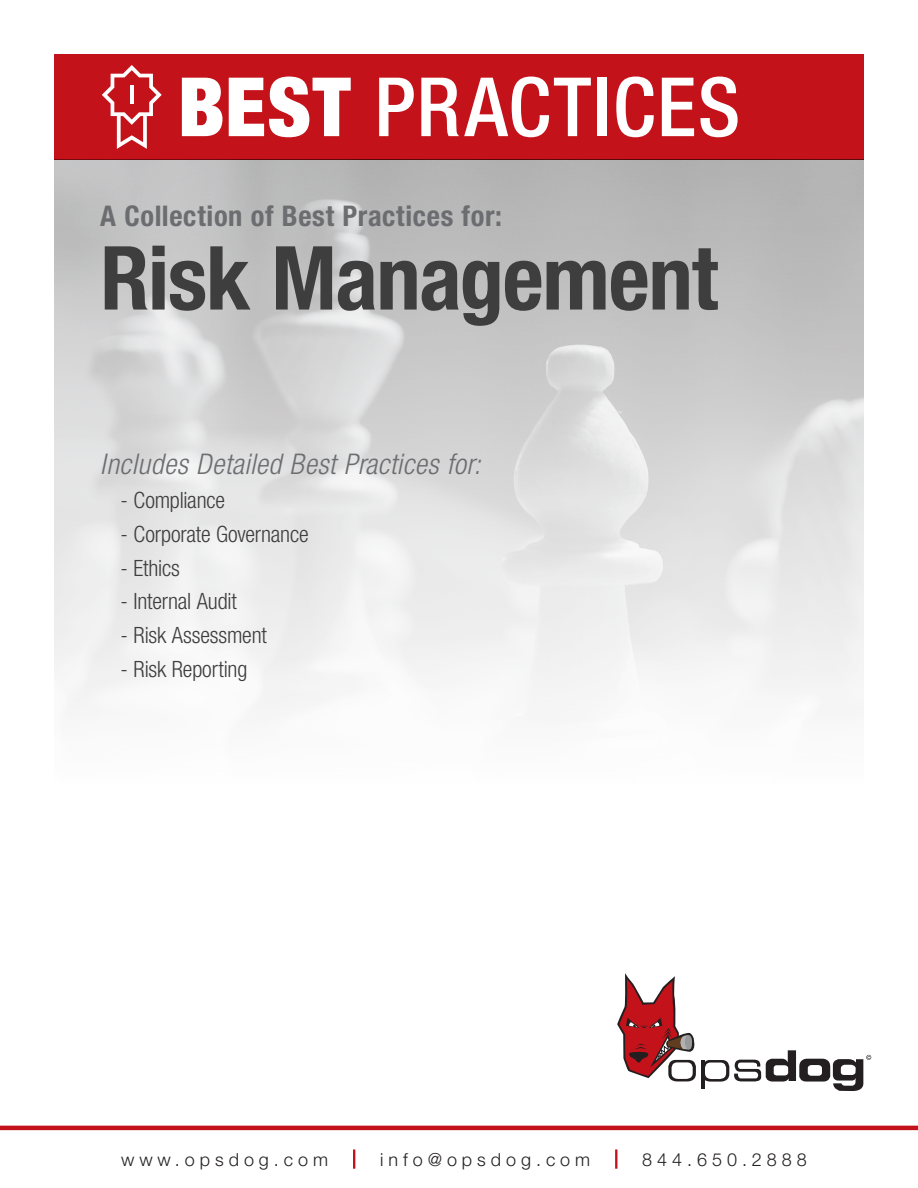
<style>
.page{position:relative;width:918px;height:1188px;background:#fff}
.page>*{position:absolute;margin:0;border:0;box-sizing:border-box;transform-origin:0 0}
.t1{font:700 condensed 88.5px "Helvetica Neue LT Pro";letter-spacing:-.015em;color:#3e3e3f}
.t2{font:500 condensed 81.9px "Helvetica Neue LT Pro";letter-spacing:.02em;color:#fff}
.t3{font:italic 300 condensed 28.5px "Helvetica Neue LT Pro";letter-spacing:.02em;color:#6c6d70}
.t4{font:700 condensed 28.5px "Helvetica Neue LT Pro";letter-spacing:.025em;color:#6c6d70}
.t5{font:300 condensed 22.5px "Helvetica Neue LT Pro";letter-spacing:-.005em;color:#3e3e3f}
.t6{font:300 18px "Helvetica Neue LT Pro";letter-spacing:.275em;color:#231f20}
.s1{font-weight:900}
</style>
<div class="page">
<svg style="left:54px;top:160px;width:810px;height:550px"></svg>
<div style="left:54px;top:54px;width:810px;height:106px;background:#c4121a"></div>
<svg style="left:102px;top:65px;width:60px;height:84px"></svg>
<hr style="left:130px;top:86px;width:4px;height:18px;background:#fff">
<hr style="left:0;top:1126px;width:918px;height:4px;background:#c4121a">
<svg style="left:617px;top:973px;width:79px;height:109px"></svg>
<svg style="left:702px;top:1050px;width:169px;height:41px"></svg>
<hr style="left:353px;top:1149px;width:2px;height:20px;background:#c4121a">
<hr style="left:615px;top:1149px;width:2px;height:20px;background:#c4121a">
<h2 class="t2" style="left:178px;top:58px;width:564px"><span class="s1">BEST</span> PRACTICES</h2>
<p class="t4" style="left:100px;top:198px;width:403px">A Collection of Best Practices for:</p>
<h1 class="t1" style="left:100px;top:225px;width:619px">Risk Management</h1>
<p class="t3" style="left:100px;top:448px;width:382px">Includes Detailed Best Practices for:</p>
<p class="t5" style="left:121px;top:487px;width:106px">- Compliance</p>
<p class="t5" style="left:121px;top:521px;width:190px">- Corporate Governance</p>
<p class="t5" style="left:121px;top:555px;width:61px">- Ethics</p>
<p class="t5" style="left:121px;top:588px;width:118px">- Internal Audit</p>
<p class="t5" style="left:121px;top:622px;width:148px">- Risk Assessment</p>
<p class="t5" style="left:121px;top:656px;width:128px">- Risk Reporting</p>
<p class="t6" style="left:121px;top:1148px;width:209px">www.opsdog.com</p>
<p class="t6" style="left:380px;top:1148px;width:212px">info@opsdog.com</p>
<p class="t6" style="left:642px;top:1148px;width:166px">844.650.2888</p>
</div>
